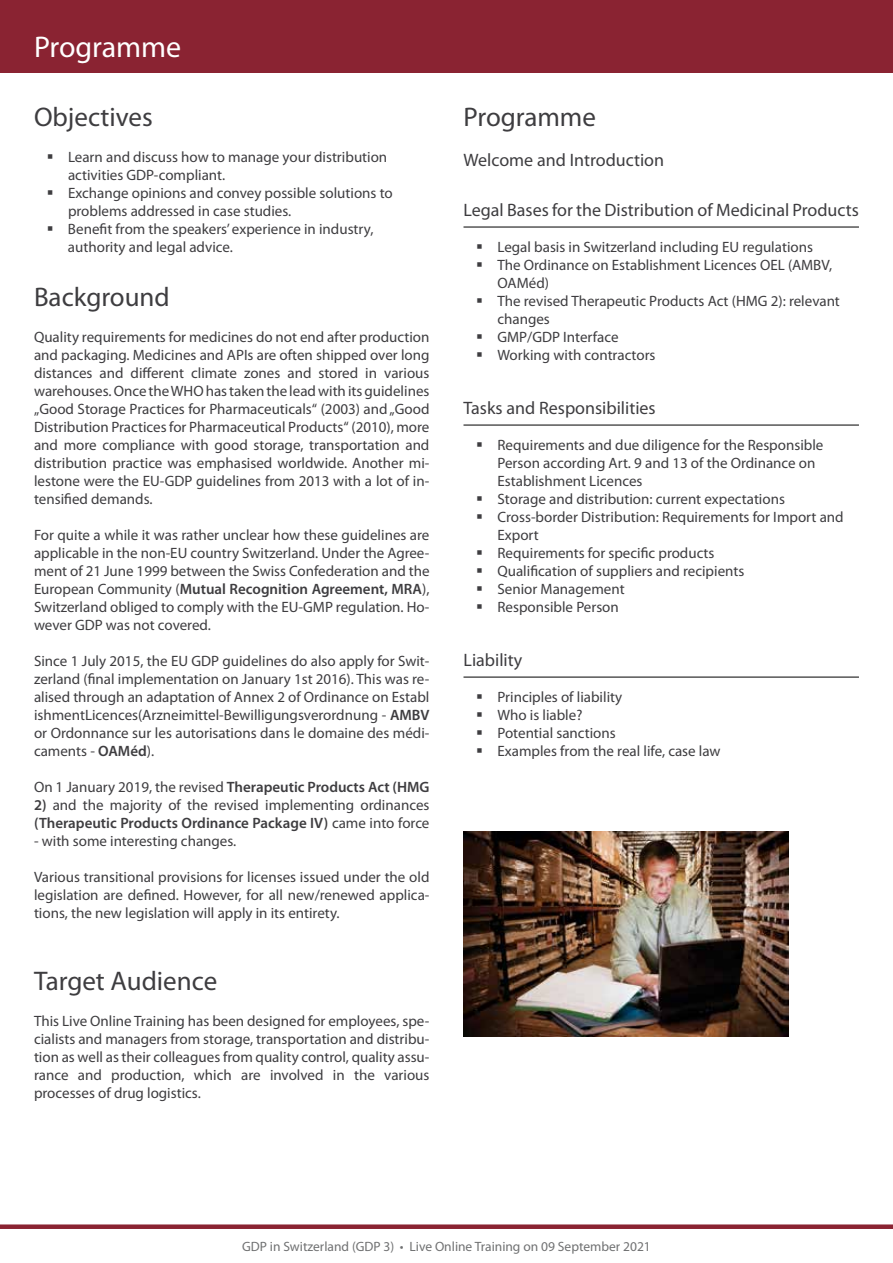
<style>
.page{position:relative;width:893px;height:1263px;background:#fff}
.page>*{position:absolute;margin:0;border:0;box-sizing:border-box;transform-origin:0 0}
.t1{font:30px "Myriad Pro";letter-spacing:-.005em;color:#fff}
.t2{font:27px "Myriad Pro";color:#3e3d40}
.t3{font:18px "Myriad Pro";color:#3e3d40}
.t4{font:15px/18px "Myriad Pro";color:#3e3d40}
.t5{font:600 15px "Myriad Pro";color:#3e3d40}
.t6{font:13.5px "Myriad Pro";color:#707172}
.s1{font-weight:600}
.s2{font-weight:400}
</style>
<div class="page">
<div style="left:0;top:0;width:893px;height:72px;background:#8a2332"></div>
<div style="left:0;top:1224px;width:893px;height:5px;background:#8a2332"></div>
<hr style="left:463px;top:227px;width:396px;height:1px;background:#000">
<hr style="left:463px;top:425px;width:396px;height:1px;background:#000">
<hr style="left:463px;top:677px;width:396px;height:1px;background:#000">
<img style="left:464px;top:831px;width:325px;height:205px">
<h1 class="t1" style="left:34px;top:30px;width:149px">Programme</h1>
<h2 class="t2" style="left:34px;top:102px;width:120px">Objectives</h2>
<p class="t4" style="left:68px;top:148px;width:326px">Learn and discuss how to manage your distribution activities GDP-compliant.<br>Exchange opinions and convey possible solutions to problems addressed in case studies.<br>Benefit from the speakers’ experience in industry, authority and legal advice.</p>
<h2 class="t2" style="left:34px;top:282px;width:137px">Background</h2>
<p class="t4" style="left:34px;top:328px;width:397px;text-align:justify">Quality requirements for medicines do not end after production and packaging. Medicines and APIs are often shipped over long distances and different climate zones and stored in various warehouses. Once the WHO has taken the lead with its guidelines „Good Storage Practices for Pharmaceuticals“ (2003) and „Good Distribution Practices for Pharmaceutical Products“ (2010), more and more compliance with good storage, transportation and distribution practice was emphasised worldwide. Another mi&shy;lestone were the EU-GDP guidelines from 2013 with a lot of in&shy;tensified demands.</p>
<p class="t4" style="left:34px;top:526px;width:397px;text-align:justify">For quite a while it was rather unclear how these guidelines are applicable in the non-EU country Switzerland. Under the Agree&shy;ment of 21 June 1999 between the Swiss Confederation and the European Community (<span class="s1">Mutual Recognition Agreement, MRA</span>), Switzerland obliged to comply with the EU-GMP regulation. Ho&shy;wever GDP was not covered.</p>
<p class="t4" style="left:34px;top:652px;width:397px;text-align:justify">Since 1 July 2015, the EU GDP guidelines do also apply for Swit&shy;zerland (final implementation on January 1st 2016). This was re&shy;alised through an adaptation of Annex 2 of Ordinance on Establ ishmentLicences(Arzneimittel-Bewilligungsverordnung - <span class="s1">AMBV </span>or Ordonnance sur les autorisations dans le domaine des médi&shy;caments - <span class="s1">OAMéd</span>).</p>
<p class="t5" style="left:34px;top:777px;width:397px"><span class="s2">On 1 January 2019, the revised</span> Therapeutic Products Act (HMG</p>
<p class="t4" style="left:34px;top:796px;width:397px"><span class="s1">2)</span> and the majority of the revised implementing ordinances <span class="s1">(Therapeutic Products Ordinance Package IV)</span> came into force</p>
<p class="t4" style="left:34px;top:832px;width:204px">- with some interesting changes.</p>
<p class="t4" style="left:34px;top:868px;width:397px;text-align:justify">Various transitional provisions for licenses issued under the old legislation are defined. However, for all new/renewed applica&shy;tions, the new legislation will apply in its entirety.</p>
<h2 class="t2" style="left:34px;top:966px;width:185px">Target Audience</h2>
<p class="t4" style="left:34px;top:1012px;width:397px;text-align:justify">This Live Online Training has been designed for employees, spe&shy;cialists and managers from storage, transportation and distribu&shy;tion as well as their colleagues from quality control, quality assu&shy;rance and production, which are involved in the various processes of drug logistics.</p>
<h2 class="t2" style="left:463px;top:102px;width:134px">Programme</h2>
<p class="t3" style="left:463px;top:150px;width:202px">Welcome and Introduction</p>
<p class="t3" style="left:463px;top:200px;width:397px">Legal Bases for the Distribution of Medicinal Products</p>
<p class="t4" style="left:497px;top:238px;width:344px">Legal basis in Switzerland including EU regulations<br>The Ordinance on Establishment Licences OEL (AMBV,<br>OAMéd)<br>The revised Therapeutic Products Act (HMG 2): relevant changes<br>GMP/GDP Interface<br>Working with contractors</p>
<p class="t3" style="left:463px;top:398px;width:194px">Tasks and Responsibilities</p>
<p class="t4" style="left:497px;top:436px;width:348px">Requirements and due diligence for the Responsible Person according Art. 9 and 13 of the Ordinance on Establishment Licences<br>Storage and distribution: current expectations Cross-border Distribution: Requirements for Import and Export<br>Requirements for specific products<br>Qualification of suppliers and recipients<br>Senior Management<br>Responsible Person</p>
<p class="t3" style="left:463px;top:650px;width:60px">Liability</p>
<p class="t4" style="left:497px;top:688px;width:225px">Principles of liability<br>Who is liable?<br>Potential sanctions<br>Examples from the real life, case law</p>
<p class="t6" style="left:242px;top:1239px;width:410px">GDP in Switzerland (GDP 3) • Live Online Training on 09 September 2021</p>
</div>
